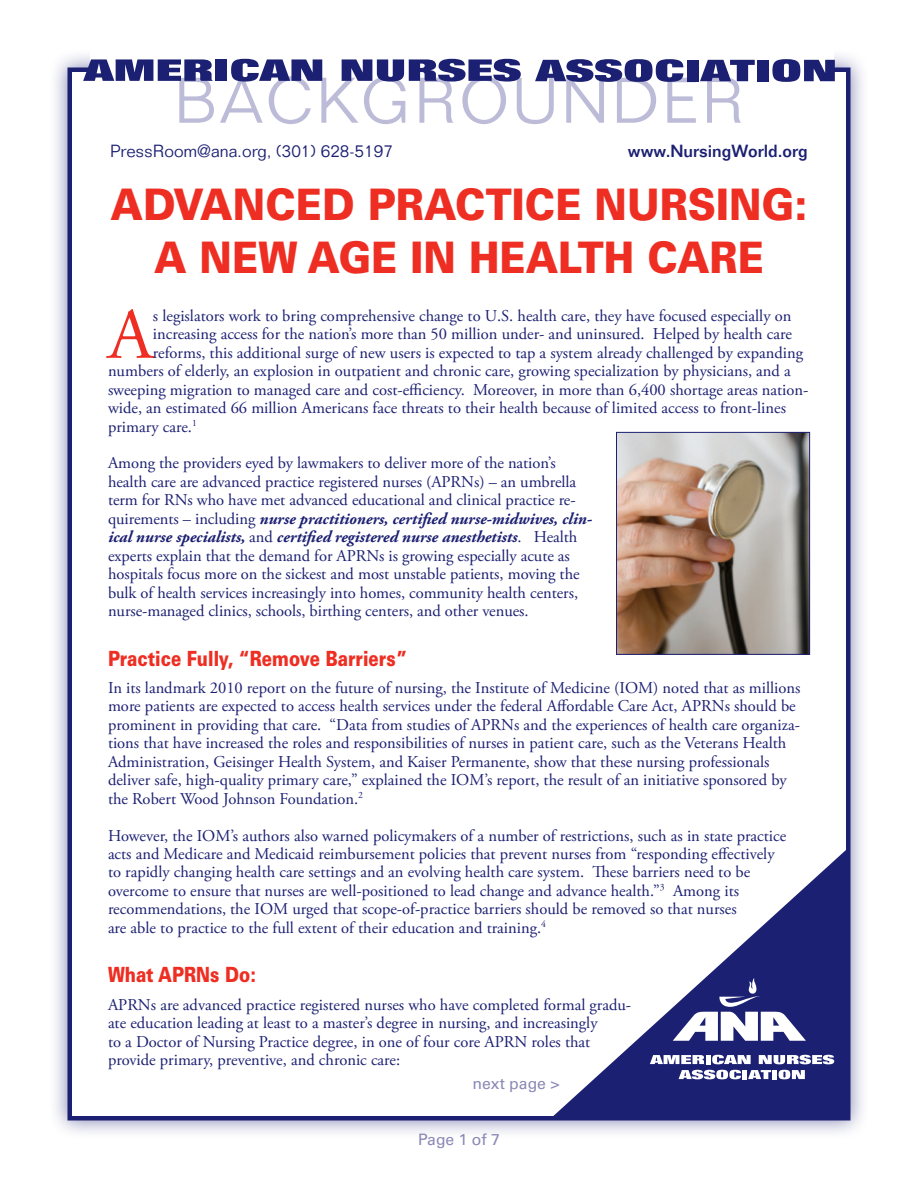
<style>
.page{position:relative;width:918px;height:1188px;background:#fff}
.page>*{position:absolute;margin:0;border:0;box-sizing:border-box;transform-origin:0 0}
.Copy{font:72.15px "Adobe Garamond Pro";color:#ee2e22}
.t1{font:300 63px "Folio Std";letter-spacing:.06em;color:#bdbcd8}
.t2{font:900 43.5px "Univers LT Std";color:#ee2e22;scale:.9 1}
.Subheads_-_13pt{font:900 21px "Univers LT Std";color:#ee2e22;scale:.8 1}
.t3{font:300 17.25px "Folio Std";color:#1c2072}
.t4{font:500 17.25px "Folio Std";color:#1c2072}
.Copy-2{font:16.5px/18.5px "Adobe Garamond Pro";color:#1c2072}
.Copy-3{font:15.75px "Univers LT Std";color:#8a88b5}
.s1{font-weight:700;font-style:italic}
</style>
<div class="page">
<div style="left:49px;top:49px;width:820px;height:1090px;background:#1c2072;opacity:.55"></div>
<div style="left:68px;top:68px;width:782px;height:1052px;background:#fff;border:4px solid #1c2072"></div>
<svg style="left:551px;top:848px;width:297px;height:270px"></svg>
<svg style="left:673px;top:978px;width:133px;height:63px"></svg>
<svg style="left:650px;top:1055px;width:101px;height:9px"></svg>
<svg style="left:759px;top:1055px;width:75px;height:9px"></svg>
<svg style="left:679px;top:1070px;width:92px;height:9px"></svg>
<div style="left:772px;top:1070px;width:5px;height:9px;background:#fff"></div>
<svg style="left:779px;top:1070px;width:26px;height:9px"></svg>
<div style="left:91px;top:46px;width:743px;height:29px;background:#fff"></div>
<svg style="left:83px;top:59px;width:130px;height:22px"></svg>
<div style="left:216px;top:59px;width:11px;height:22px;background:#1c2072"></div>
<svg style="left:231px;top:59px;width:91px;height:23px"></svg>
<svg style="left:342px;top:59px;width:179px;height:23px"></svg>
<svg style="left:535px;top:59px;width:148px;height:23px"></svg>
<div style="left:687px;top:60px;width:11px;height:21px;background:#1c2072"></div>
<svg style="left:700px;top:60px;width:55px;height:21px"></svg>
<div style="left:757px;top:60px;width:11px;height:21px;background:#1c2072"></div>
<svg style="left:772px;top:59px;width:63px;height:23px"></svg>
<img style="left:618px;top:434px;width:190px;height:219px">
<div style="left:616px;top:432px;width:194px;height:223px;border:1px solid #1c2072"></div>
<p class="t1" style="left:174px;top:63px;width:571px">BACKGROUNDER</p>
<p class="t3" style="left:110px;top:141px;width:284px">PressRoom@ana.org, (301) 628-5197</p>
<p class="t4" style="left:628px;top:141px;width:181px">www.NursingWorld.org</p>
<p class="t2" style="left:110px;top:178px;width:776px">ADVANCED PRACTICE NURSING:</p>
<p class="t2" style="left:154px;top:230px;width:679px">A NEW AGE IN HEALTH CARE</p>
<p class="Copy" style="left:108px;top:292px;width:46px">A</p>
<p class="Copy-2" style="left:153px;top:307px;width:640px">s legislators work to bring comprehensive change to U.S. health care, they have focused especially on</p>
<p class="Copy-2" style="left:153px;top:325px;width:641px">increasing access for the nation’s more than 50 million under- and uninsured. Helped by health care</p>
<p class="Copy-2" style="left:153px;top:344px;width:652px">reforms, this additional surge of new users is expected to tap a system already challenged by expanding</p>
<p class="Copy-2" style="left:108px;top:362px;width:684px">numbers of elderly, an explosion in outpatient and chronic care, growing specialization by physicians, and a</p>
<p class="Copy-2" style="left:108px;top:381px;width:702px">sweeping migration to managed care and cost-efficiency. Moreover, in more than 6,400 shortage areas nation-</p>
<p class="Copy-2" style="left:108px;top:399px;width:680px">wide, an estimated 66 million Americans face threats to their health because of limited access to front-lines</p>
<p class="Copy-2" style="left:108px;top:418px;width:90px">primary care.<sup>1</sup></p>
<p class="Copy-2" style="left:108px;top:455px;width:486px">Among the providers eyed by lawmakers to deliver more of the nation’s health care are advanced practice registered nurses (APRNs) – an umbrella term for RNs who have met advanced educational and clinical practice re&shy;quirements – including <span class="s1">nurse practitioners, certified nurse-midwives, clin&shy;ical nurse specialists,</span> and <span class="s1">certified registered nurse anesthetists</span>. Health experts explain that the demand for APRNs is growing especially acute as hospitals focus more on the sickest and most unstable patients, moving the bulk of health services increasingly into homes, community health centers, nurse-managed clinics, schools, birthing centers, and other venues.</p>
<p class="Subheads_-_13pt" style="left:108px;top:645px;width:376px">Practice Fully, “Remove Barriers”</p>
<p class="Copy-2" style="left:108px;top:679px;width:694px">In its landmark 2010 report on the future of nursing, the Institute of Medicine (IOM) noted that as millions more patients are expected to access health services under the federal Affordable Care Act, APRNs should be prominent in providing that care. “Data from studies of APRNs and the experiences of health care organiza&shy;tions that have increased the roles and responsibilities of nurses in patient care, such as the Veterans Health Administration, Geisinger Health System, and Kaiser Permanente, show that these nursing professionals deliver safe, high-quality primary care,” explained the IOM’s report, the result of an initiative sponsored by the Robert Wood Johnson Foundation.<sup>2</sup></p>
<p class="Copy-2" style="left:108px;top:827px;width:680px">However, the IOM’s authors also warned policymakers of a number of restrictions, such as in state practice acts and Medicare and Medicaid reimbursement policies that prevent nurses from “responding effectively to rapidly changing health care settings and an evolving health care system. These barriers need to be overcome to ensure that nurses are well-positioned to lead change and advance health.”<sup>3</sup> Among its recommendations, the IOM urged that scope-of-practice barriers should be removed so that nurses<br>are able to practice to the full extent of their education and training.<sup>4</sup></p>
<p class="Subheads_-_13pt" style="left:108px;top:962px;width:187px">What APRNs Do:</p>
<p class="Copy-2" style="left:108px;top:996px;width:525px">APRNs are advanced practice registered nurses who have completed formal gradu&shy;ate education leading at least to a master’s degree in nursing, and increasingly<br>to a Doctor of Nursing Practice degree, in one of four core APRN roles that provide primary, preventive, and chronic care:</p>
<p class="Copy-3" style="left:473px;top:1074px;width:89px">next page &gt;</p>
<p class="Copy-3" style="left:418px;top:1130px;width:83px">Page 1 of 7</p>
</div>
